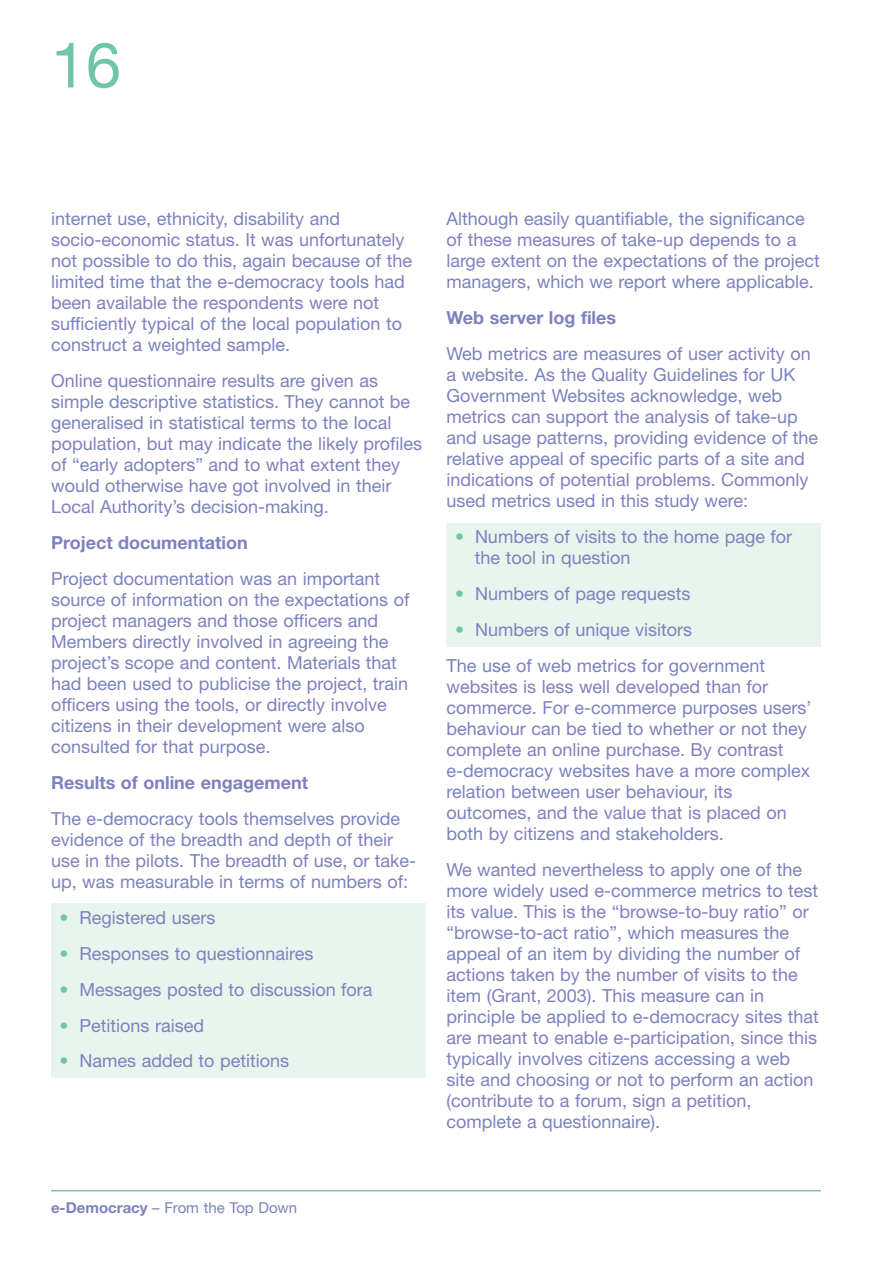
<style>
.page{position:relative;width:893px;height:1263px;background:#fff}
.page>*{position:absolute;margin:0;border:0;box-sizing:border-box;transform-origin:0 0}
.t1{font:63px "Helvetica Neue";color:#70c6a2}
.t2{font:18px/21px "Helvetica Neue";color:#7d81be}
.t3{font:700 18px "Helvetica Neue";color:#7d81be}
.t4{font:15px "Helvetica Neue";color:#7d81be}
.s1{color:#70c6a2}
.s2{font-weight:700}
</style>
<div class="page">
<div style="left:446px;top:523px;width:375px;height:124px;background:#e8f5ee"></div>
<div style="left:51px;top:903px;width:374px;height:175px;background:#e8f5ee"></div>
<hr style="left:51px;top:1190px;width:770px;height:1px;background:#70c6a2">
<h1 class="t1" style="left:51px;top:43px;width:72px">16</h1>
<p class="t2" style="left:51px;top:210px;width:363px">internet use, ethnicity, disability and socio-economic status. It was unfortunately not possible to do this, again because of the limited time that the e-democracy tools had been available the respondents were not sufficiently typical of the local population to construct a weighted sample.</p>
<p class="t2" style="left:51px;top:372px;width:373px">Online questionnaire results are given as simple descriptive statistics. They cannot be generalised in statistical terms to the local population, but may indicate the likely profiles of “early adopters” and to what extent they would otherwise have got involved in their Local Authority’s decision-making.</p>
<p class="t3" style="left:51px;top:536px;width:198px">Project documentation</p>
<p class="t2" style="left:51px;top:570px;width:360px">Project documentation was an important source of information on the expectations of project managers and those officers and Members directly involved in agreeing the project’s scope and content. Materials that had been used to publicise the project, train officers using the tools, or directly involve citizens in their development were also consulted for that purpose.</p>
<p class="t3" style="left:51px;top:776px;width:259px">Results of online engagement</p>
<p class="t2" style="left:51px;top:810px;width:367px">The e-democracy tools themselves provide evidence of the breadth and depth of their use in the pilots. The breadth of use, or take&shy;up, was measurable in terms of numbers of:</p>
<p class="t2" style="left:60px;top:909px;width:157px"><span class="s1">•</span> Registered users</p>
<p class="t2" style="left:60px;top:944px;width:256px"><span class="s1">•</span> Responses to questionnaires</p>
<p class="t2" style="left:60px;top:980px;width:315px"><span class="s1">•</span> Messages posted to discussion fora</p>
<p class="t2" style="left:60px;top:1016px;width:146px"><span class="s1">•</span> Petitions raised</p>
<p class="t2" style="left:60px;top:1052px;width:231px"><span class="s1">•</span> Names added to petitions</p>
<p class="t2" style="left:446px;top:210px;width:375px">Although easily quantifiable, the significance of these measures of take-up depends to a large extent on the expectations of the project managers, which we report where applicable.</p>
<p class="t3" style="left:446px;top:311px;width:171px">Web server log files</p>
<p class="t2" style="left:446px;top:345px;width:373px">Web metrics are measures of user activity on a website. As the Quality Guidelines for UK Government Websites acknowledge, web metrics can support the analysis of take-up and usage patterns, providing evidence of the relative appeal of specific parts of a site and indications of potential problems. Commonly used metrics used in this study were:</p>
<p class="t2" style="left:475px;top:528px;width:319px;text-indent:-20px"><span class="s1">•</span> Numbers of visits to the home page for the tool in question</p>
<p class="t2" style="left:455px;top:585px;width:237px"><span class="s1">•</span> Numbers of page requests</p>
<p class="t2" style="left:446px;top:613px;width:320px;line-height:35.8px;text-indent:9px"><span class="s1">•</span> Numbers of unique visitors<br>The use of web metrics for government</p>
<p class="t2" style="left:446px;top:678px;width:367px">websites is less well developed than for commerce. For e-commerce purposes users’ behaviour can be tied to whether or not they complete an online purchase. By contrast e-democracy websites have a more complex relation between user behaviour, its outcomes, and the value that is placed on both by citizens and stakeholders.</p>
<p class="t2" style="left:446px;top:860px;width:374px">We wanted nevertheless to apply one of the more widely used e-commerce metrics to test its value. This is the “browse-to-buy ratio” or “browse-to-act ratio”, which measures the appeal of an item by dividing the number of actions taken by the number of visits to the item (Grant, 2003). This measure can in principle be applied to e-democracy sites that are meant to enable e-participation, since this typically involves citizens accessing a web site and choosing or not to perform an action (contribute to a forum, sign a petition, complete a questionnaire).</p>
<p class="t4" style="left:51px;top:1202px;width:248px"><span class="s2">e-Democracy</span> – From the Top Down</p>
</div>
